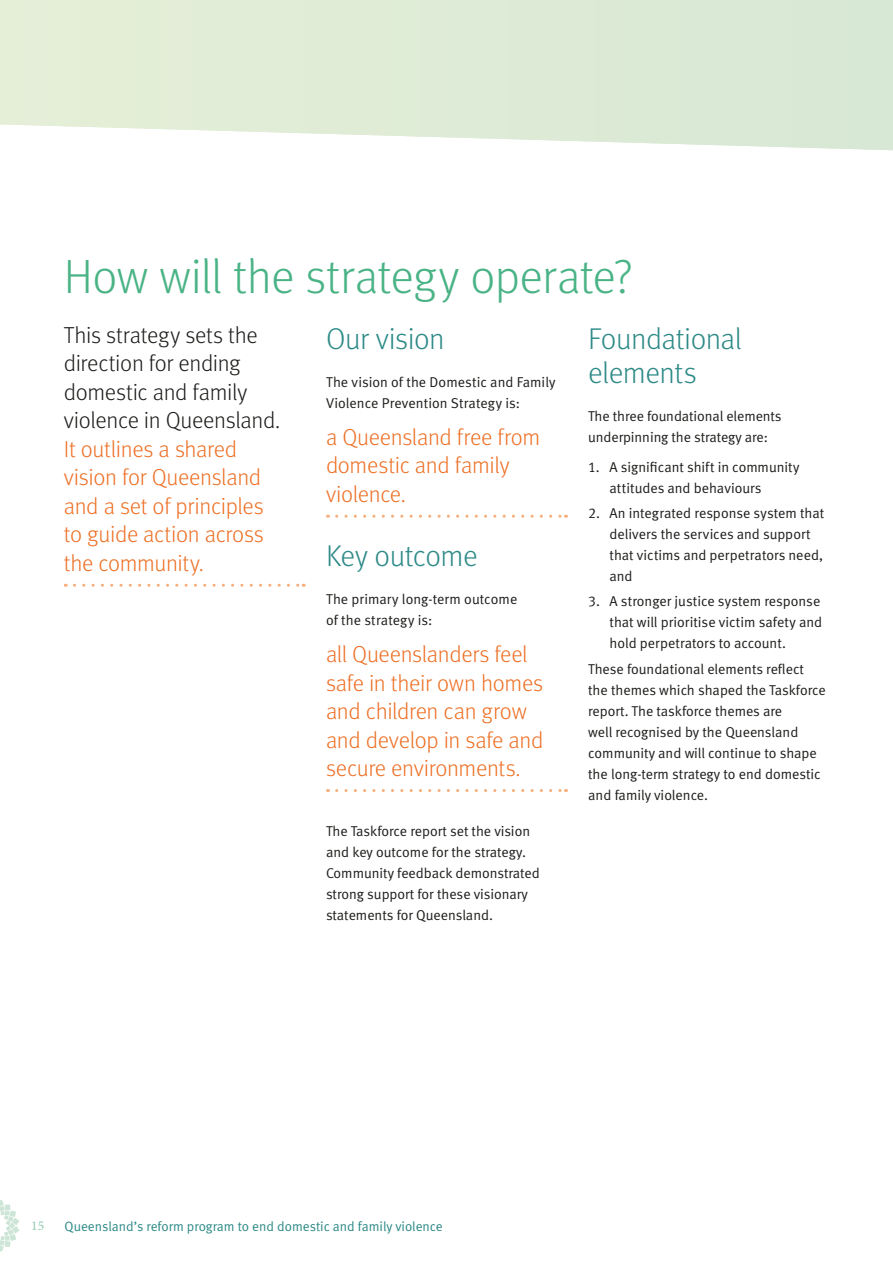
<style>
.page{position:relative;width:893px;height:1263px;background:#fff}
.page>*{position:absolute;margin:0;border:0;box-sizing:border-box;transform-origin:0 0}
.HEADING_1{font:48px "Meta Light LF";letter-spacing:-.01em;color:#4ab386}
.SUBHEAD_2{font:300 30px/34.5px "Meta";letter-spacing:-.015em;color:#2d8a87}
._3_INTRO_COPY_16_21{font:300 23.1px/28.5px "Meta";letter-spacing:-.015em;color:#ed7026}
.copy{font:14.25px/21px "Meta Normal LF";color:#1d1d1b}
.Body{font:14.25px/21px "Meta Normal";color:#1d1d1b}
.SUBHEAD_2-2{font:14.25px/21px "Meta Normal";color:#1d1d1b}
.t1{font:13.5px "Meta Normal";color:#2d8a87}
.t2{font:13.5px "Minion Pro";color:#8fc9ad}
.s1{color:#1d1d1b}
</style>
<div class="page">
<svg style="left:0;top:0;width:893px;height:151px"></svg>
<svg style="left:0;top:1200px;width:20px;height:52px"></svg>
<svg style="left:74px;top:584px;width:230px;height:3px"></svg>
<svg style="left:337px;top:515px;width:229px;height:3px"></svg>
<svg style="left:337px;top:789px;width:229px;height:3px"></svg>
<h1 class="HEADING_1" style="left:64px;top:249px;width:571px">How will the strategy operate?</h1>
<h3 class="_3_INTRO_COPY_16_21" style="left:64px;top:320px;width:218px"><span class="s1">This strategy sets the direction for ending domestic and family violence in Queensland.<br></span>It outlines a shared vision for Queensland and a set of principles to guide action across the community.</h3>
<p class="SUBHEAD_2" style="left:326px;top:321px;width:120px">Our vision</p>
<p class="SUBHEAD_2" style="left:588px;top:321px;width:155px">Foundational elements</p>
<p class="Body" style="left:588px;top:406px;width:195px">The three foundational elements underpinning the strategy are:</p>
<p class="copy" style="left:609px;top:456px;width:192px;text-indent:-21px">1. A significant shift in community attitudes and behaviours</p>
<p class="copy" style="left:609px;top:503px;width:216px;text-indent:-21px">2. An integrated response system that delivers the services and support that victims and perpetrators need, and</p>
<p class="copy" style="left:609px;top:591px;width:214px;text-indent:-21px">3. A stronger justice system response that will prioritise victim safety and hold perpetrators to account.</p>
<p class="Body" style="left:588px;top:658px;width:239px">These foundational elements reflect the themes which shaped the Taskforce report. The taskforce themes are<br>well recognised by the Queensland community and will continue to shape the long‑term strategy to end domestic and family violence.</p>
<p class="copy" style="left:326px;top:371px;width:231px">The vision of the Domestic and Family<br>Violence Prevention Strategy is:</p>
<h3 class="_3_INTRO_COPY_16_21" style="left:326px;top:422px;width:216px">a Queensland free from domestic and family violence.</h3>
<p class="SUBHEAD_2" style="left:326px;top:538px;width:153px">Key outcome</p>
<p class="copy" style="left:326px;top:589px;width:193px">The primary long‑term outcome of the strategy is:</p>
<h3 class="_3_INTRO_COPY_16_21" style="left:326px;top:640px;width:219px">all Queenslanders feel safe in their own homes and children can grow and develop in safe and secure environments.</h3>
<p class="SUBHEAD_2-2" style="left:326px;top:820px;width:215px">The Taskforce report set the vision and key outcome for the strategy.<br>Community feedback demonstrated strong support for these visionary statements for Queensland.</p>
<p class="t2" style="left:31px;top:1217px;width:14px">15</p>
<p class="t1" style="left:65px;top:1219px;width:380px">Queensland’s reform program to end domestic and family violence</p>
</div>
